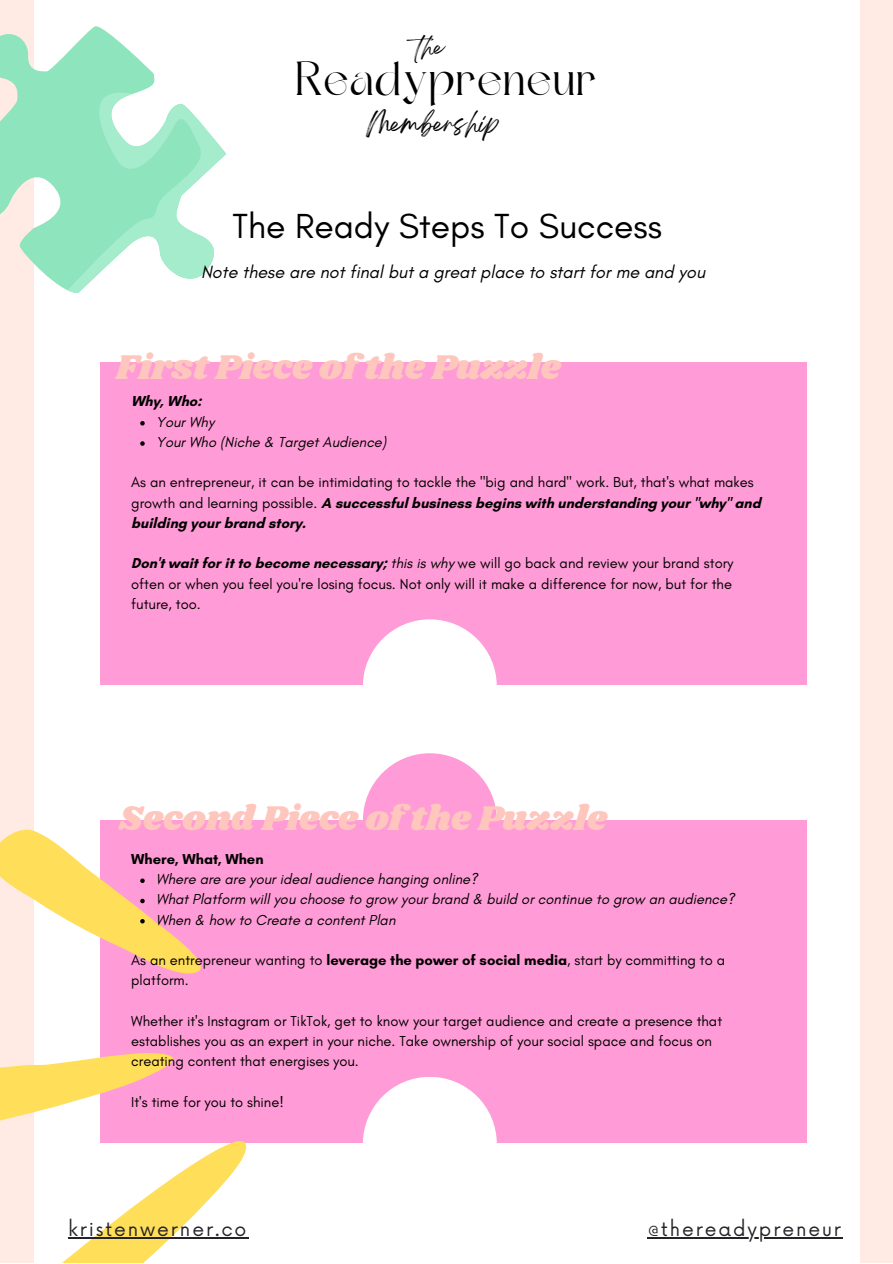
<style>
.page{position:relative;width:893px;height:1264px;background:#fff}
.page>*{position:absolute;margin:0;border:0;box-sizing:border-box;transform-origin:0 0}
.t1{font:47.1px "Dream Avenue";letter-spacing:.025em;color:#000}
.t2{font:35.55px "Shrikhand";color:#fec6bd}
.t3{font:35.4px "Glacial Indifference";color:#000}
.t4{font:21.6px "Breathing";color:#000}
.t5{font:19.05px "Breathing";color:#000}
.t6{font:18.75px "Now";letter-spacing:.1em;color:#232328}
.t7{font:italic 18px "Glacial Indifference";color:#000}
.t8{font:14.7px/20.2px "Glacial Indifference";color:#000}
.t9{font:italic 14.7px/20.2px "Glacial Indifference";color:#000}
.t10{font:700 14.7px "Glacial Indifference";color:#000}
.s1{font-weight:700}
.s2{font-style:italic}
</style>
<div class="page">
<div style="left:0;top:0;width:892px;height:1262px;background:#ffebe3"></div>
<div style="left:34px;top:0;width:826px;height:1262px;background:#fff"></div>
<svg style="left:0;top:26px;width:155px;height:265px;fill:#8ee4bd"></svg>
<svg style="left:68px;top:84px;width:158px;height:209px"></svg>
<div style="left:100px;top:363px;width:706px;height:322px;background:#ff9bd6"></div>
<div style="left:100px;top:820px;width:706px;height:322px;background:#ff9bd6"></div>
<div style="left:363px;top:619px;width:133px;height:134px;background:#fff;border-radius:50%"></div>
<div style="left:363px;top:1076px;width:133px;height:134px;background:#fff;border-radius:50%"></div>
<div style="left:363px;top:753px;width:133px;height:134px;background:#ff9bd6;border-radius:50%"></div>
<svg style="left:0;top:1053px;width:251px;height:209px"></svg>
<hr style="left:68px;top:1237px;width:180px;height:1px;background:#232328">
<hr style="left:647px;top:1237px;width:195px;height:1px;background:#232328">
<svg style="left:140px;top:421px;width:5px;height:4px"></svg>
<svg style="left:140px;top:441px;width:5px;height:5px"></svg>
<svg style="left:0;top:829px;width:201px;height:145px"></svg>
<p class="t5" style="left:415px;top:41px;width:30px">th e</p>
<h1 class="t1" style="left:295px;top:60px;width:302px">Readypreneur</h1>
<h3 class="t4" style="left:366px;top:117px;width:134px">Membership</h3>
<h3 class="t3" style="left:232px;top:204px;width:431px">The Ready Steps To Success</h3>
<p class="t7" style="left:201px;top:261px;width:505px">Note these are not final but a great place to start for me and you</p>
<h2 class="t2" style="left:116px;top:343px;width:446px">First Piece of the Puzzle</h2>
<p class="t10" style="left:131px;top:392px;width:72px">Why, Who:</p>
<p class="t9" style="left:156px;top:411px;width:232px">Your Why<br>Your Who (Niche &amp; Target Audience)</p>
<p class="t8" style="left:131px;top:472px;width:631px">As an entrepreneur, it can be intimidating to tackle the "big and hard" work. But, that's what makes growth and learning possible. <span class="s1">A successful business begins with understanding your "why" and building your brand story.</span></p>
<p class="t8" style="left:131px;top:553px;width:603px;text-align:justify"><span class="s1">Don't wait for it to become necessary;</span> <span class="s2">this is why</span> we will go back and review your brand story often or when you feel you're losing focus. Not only will it make a difference for now, but for the future, too.</p>
<h2 class="t2" style="left:119px;top:793px;width:489px">Second Piece of the Puzzle</h2>
<p class="t10" style="left:131px;top:850px;width:134px">Where, What, When</p>
<p class="t9" style="left:156px;top:868px;width:580px">Where are are your ideal audience hanging online?<br>What Platform will you choose to grow your brand &amp; build or continue to grow an audience?<br>When &amp; how to Create a content Plan</p>
<p class="t8" style="left:131px;top:949px;width:595px">As an entrepreneur wanting to <span class="s1">leverage the power of social media</span>, start by committing to a platform.</p>
<p class="t8" style="left:131px;top:1010px;width:592px">Whether it's Instagram or TikTok, get to know your target audience and create a presence that establishes you as an expert in your niche. Take ownership of your social space and focus on creating content that energises you.</p>
<p class="t8" style="left:131px;top:1091px;width:154px">It's time for you to shine!</p>
<p class="t6" style="left:68px;top:1218px;width:180px">kristenwerner.co</p>
<p class="t6" style="left:647px;top:1218px;width:195px">@thereadypreneur</p>
</div>
